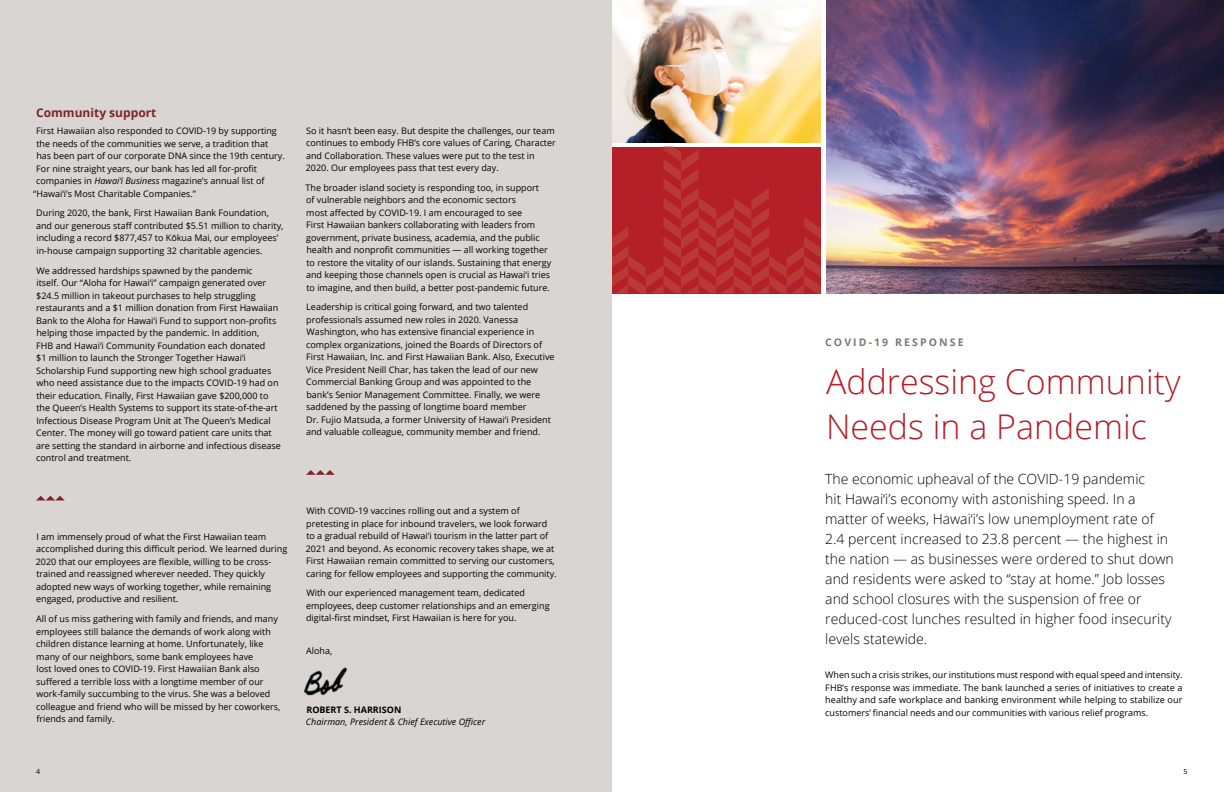
<style>
.page{position:relative;width:1224px;height:792px;background:#fff}
.page>*{position:absolute;margin:0;border:0;box-sizing:border-box;transform-origin:0 0}
.t1{font:300 34px/45px "Open Sans";color:#b41f28}
.t2{font:300 14px/20px "Open Sans";color:#000}
.t3{font:700 12px "Open Sans";color:#7f2427}
.t4{font:700 10.5px "Open Sans";letter-spacing:.2em;color:#807873}
.t5{font:9px/12.5px "Open Sans";color:#000}
.t6{font:italic 9px "Open Sans";color:#000}
.t7{font:700 9px "Open Sans";color:#000}
.t8{font:7px "Open Sans";color:#000}
.s1{font-style:italic}
</style>
<div class="page">
<div style="left:0;top:0;width:612px;height:792px;background:#d9d5d2"></div>
<img style="left:303px;top:667px;width:44px;height:29px">
<img style="left:827px;top:0;width:397px;height:293px">
<img style="left:612px;top:0;width:209px;height:142px">
<svg style="left:612px;top:147px;width:209px;height:146px;background:#b5262b"></svg>
<svg style="left:36px;top:496px;width:29px;height:5px"></svg>
<svg style="left:306px;top:470px;width:29px;height:5px"></svg>
<h3 class="t3" style="left:36px;top:104px;width:122px">Community support</h3>
<p class="t5" style="left:36px;top:124px;width:242px">First Hawaiian also responded to COVID-19 by supporting</p>
<p class="t5" style="left:36px;top:137px;width:233px">the needs of the communities we serve, a tradition that</p>
<p class="t5" style="left:36px;top:149px;width:250px">has been part of our corporate DNA since the 19th century.</p>
<p class="t5" style="left:36px;top:162px;width:222px">For nine straight years, our bank has led all for-profit</p>
<p class="t5" style="left:36px;top:174px;width:230px">companies in <span class="s1">Hawai‘i Business</span> magazine’s annual list of</p>
<p class="t5" style="left:33px;top:187px;width:164px">“Hawai‘i’s Most Charitable Companies.”</p>
<p class="t5" style="left:36px;top:207px;width:249px">During 2020, the bank, First Hawaiian Bank Foundation, and our generous staff contributed $5.51 million to charity, including a record $877,457 to Kōkua Mai, our employees’ in-house campaign supporting 32 charitable agencies.</p>
<p class="t5" style="left:36px;top:264px;width:246px">We addressed hardships spawned by the pandemic<br>itself. Our “Aloha for Hawai‘i” campaign generated over $24.5 million in takeout purchases to help struggling restaurants and a $1 million donation from First Hawaiian Bank to the Aloha for Hawai‘i Fund to support non-profits helping those impacted by the pandemic. In addition,<br>FHB and Hawai‘i Community Foundation each donated<br>$1 million to launch the Stronger Together Hawai‘i Scholarship Fund supporting new high school graduates who need assistance due to the impacts COVID-19 had on their education. Finally, First Hawaiian gave $200,000 to the Queen’s Health Systems to support its state-of-the-art Infectious Disease Program Unit at The Queen’s Medical Center. The money will go toward patient care units that are setting the standard in airborne and infectious disease control and treatment.</p>
<p class="t5" style="left:36px;top:530px;width:253px">I am immensely proud of what the First Hawaiian team accomplished during this difficult period. We learned during 2020 that our employees are flexible, willing to be cross&shy;trained and reassigned wherever needed. They quickly adopted new ways of working together, while remaining engaged, productive and resilient.</p>
<p class="t5" style="left:36px;top:612px;width:246px">All of us miss gathering with family and friends, and many employees still balance the demands of work along with children distance learning at home. Unfortunately, like many of our neighbors, some bank employees have<br>lost loved ones to COVID-19. First Hawaiian Bank also suffered a terrible loss with a longtime member of our work-family succumbing to the virus. She was a beloved colleague and friend who will be missed by her coworkers, friends and family.</p>
<p class="t5" style="left:306px;top:124px;width:252px">So it hasn’t been easy. But despite the challenges, our team continues to embody FHB’s core values of Caring, Character and Collaboration. These values were put to the test in 2020. Our employees pass that test every day.</p>
<p class="t5" style="left:306px;top:181px;width:247px">The broader island society is responding too, in support<br>of vulnerable neighbors and the economic sectors<br>most affected by COVID-19. I am encouraged to see<br>First Hawaiian bankers collaborating with leaders from government, private business, academia, and the public health and nonprofit communities — all working together to restore the vitality of our islands. Sustaining that energy and keeping those channels open is crucial as Hawai‘i tries to imagine, and then build, a better post-pandemic future.</p>
<p class="t5" style="left:306px;top:301px;width:250px">Leadership is critical going forward, and two talented professionals assumed new roles in 2020. Vanessa Washington, who has extensive financial experience in complex organizations, joined the Boards of Directors of First Hawaiian, Inc. and First Hawaiian Bank. Also, Executive Vice President Neill Char, has taken the lead of our new Commercial Banking Group and was appointed to the bank’s Senior Management Committee. Finally, we were saddened by the passing of longtime board member<br>Dr. Fujio Matsuda, a former University of Hawai‘i President and valuable colleague, community member and friend.</p>
<p class="t5" style="left:306px;top:504px;width:252px">With COVID-19 vaccines rolling out and a system of pretesting in place for inbound travelers, we look forward to a gradual rebuild of Hawai‘i tourism in the latter part of 2021 and beyond. As economic recovery takes shape, we at First Hawaiian remain committed to serving our customers, caring for fellow employees and supporting the community.</p>
<p class="t5" style="left:306px;top:587px;width:245px">With our experienced management team, dedicated employees, deep customer relationships and an emerging digital-first mindset, First Hawaiian is here for you.</p>
<p class="t5" style="left:306px;top:644px;width:28px">Aloha,</p>
<p class="t7" style="left:306px;top:703px;width:96px">ROBERT S. HARRISON</p>
<p class="t6" style="left:306px;top:716px;width:181px">Chairman, President &amp; Chief Executive Officer</p>
<p class="t4" style="left:825px;top:335px;width:140px">COVID-19 RESPONSE</p>
<h1 class="t1" style="left:826px;top:358px;width:356px">Addressing Community<br>Needs in a Pandemic</h1>
<p class="t2" style="left:825px;top:469px;width:350px">The economic upheaval of the COVID-19 pandemic<br>hit Hawai‘i’s economy with astonishing speed. In a matter of weeks, Hawai‘i’s low unemployment rate of 2.4 percent increased to 23.8 percent — the highest in the nation — as businesses were ordered to shut down and residents were asked to “stay at home.” Job losses and school closures with the suspension of free or reduced-cost lunches resulted in higher food insecurity levels statewide.</p>
<p class="t5" style="left:825px;top:668px;width:359px;text-align:justify">When such a crisis strikes, our institutions must respond with equal speed and intensity.<br>FHB’s response was immediate. The bank launched a series of initiatives to create a healthy and safe workplace and banking environment while helping to stabilize our customers’ financial needs and our communities with various relief programs.</p>
<p class="t8" style="left:36px;top:767px;width:6px">4</p>
<p class="t8" style="left:1183px;top:767px;width:6px">5</p>
</div>
